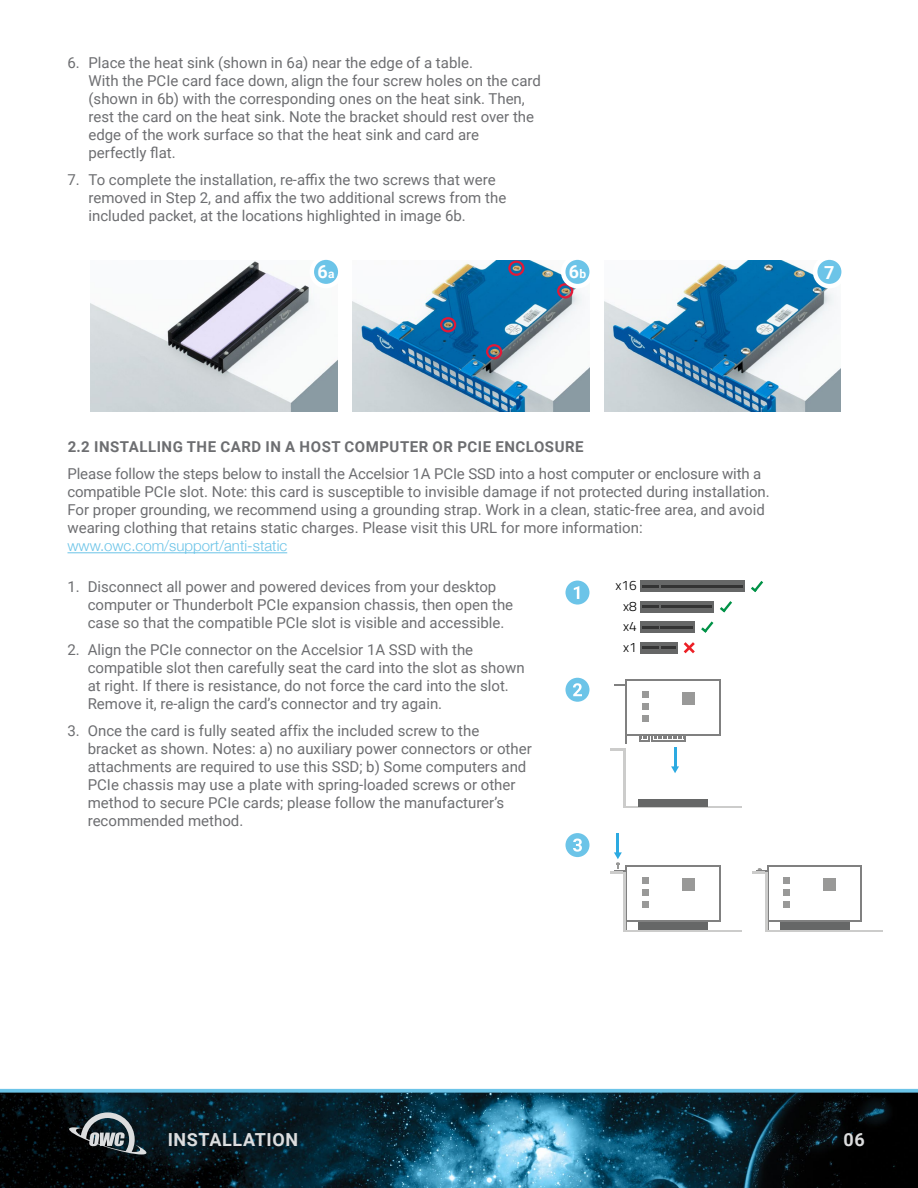
<style>
.page{position:relative;width:918px;height:1188px;background:#fff}
.page>*{position:absolute;margin:0;border:0;box-sizing:border-box;transform-origin:0 0}
.t1{font:700 18px "Roboto";color:#dcddde}
.t2{font:700 18px "Roboto";color:#fff}
.t3{font:15px/18px "Roboto";color:#6d6e71}
.t4{font:700 15px "Roboto";letter-spacing:.035em;color:#6d6e71}
.t5{font:300 15px "Helvetica Neue";color:#6cc4e8}
.t6{font:300 13.65px "Titillium Web";color:#000}
.s1{font-size:12px}
</style>
<div class="page">
<img style="left:0;top:1093px;width:918px;height:95px">
<svg style="left:0;top:1089px;width:918px;height:4px;background:#62b4d5"></svg>
<svg style="left:68px;top:1112px;width:79px;height:42px;background:#444e53"></svg>
<img style="left:91px;top:261px;width:246px;height:150px">
<img style="left:353px;top:261px;width:236px;height:150px">
<img style="left:605px;top:261px;width:236px;height:150px">
<hr style="left:68px;top:552px;width:219px;height:1px;background:#6cc4e8">
<svg style="left:312px;top:258px;width:28px;height:28px"></svg>
<div style="left:310px;top:255px;width:33px;height:33px;border:4px solid #fff;border-radius:50%"></div>
<svg style="left:815px;top:258px;width:29px;height:28px"></svg>
<div style="left:813px;top:255px;width:33px;height:33px;border:4px solid #fff;border-radius:50%"></div>
<div style="left:486px;top:344px;width:16px;height:15px;border:2px solid #e31837;border-radius:50%"></div>
<div style="left:440px;top:317px;width:16px;height:15px;border:2px solid #e31837;border-radius:50%"></div>
<div style="left:508px;top:261px;width:16px;height:15px;border:2px solid #e31837;border-radius:50%"></div>
<div style="left:557px;top:283px;width:16px;height:16px;border:2px solid #e31837;border-radius:50%"></div>
<svg style="left:563px;top:258px;width:29px;height:28px"></svg>
<div style="left:561px;top:255px;width:33px;height:33px;border:4px solid #fff;border-radius:50%"></div>
<div style="left:640px;top:601px;width:73px;height:11px;background:#666767"></div>
<hr style="left:642px;top:605px;width:16px;height:3px;background:#333">
<hr style="left:661px;top:605px;width:51px;height:3px;background:#333">
<div style="left:640px;top:581px;width:104px;height:11px;background:#666767"></div>
<hr style="left:642px;top:585px;width:16px;height:3px;background:#333">
<hr style="left:661px;top:585px;width:82px;height:3px;background:#333">
<div style="left:640px;top:642px;width:38px;height:11px;background:#666767"></div>
<hr style="left:642px;top:646px;width:16px;height:3px;background:#333">
<hr style="left:661px;top:646px;width:15px;height:3px;background:#333">
<svg style="left:684px;top:642px;width:11px;height:11px"></svg>
<div style="left:640px;top:622px;width:55px;height:11px;background:#666767"></div>
<hr style="left:642px;top:626px;width:16px;height:3px;background:#333">
<hr style="left:661px;top:626px;width:32px;height:3px;background:#333">
<svg style="left:701px;top:621px;width:12px;height:12px"></svg>
<svg style="left:720px;top:601px;width:12px;height:11px"></svg>
<svg style="left:751px;top:581px;width:12px;height:11px"></svg>
<hr style="left:674px;top:747px;width:2px;height:20px;background:#2caae1">
<svg style="left:671px;top:766px;width:8px;height:7px"></svg>
<svg style="left:611px;top:748px;width:12px;height:2px"></svg>
<hr style="left:623px;top:748px;width:3px;height:60px;background:#cccccb">
<hr style="left:626px;top:806px;width:116px;height:2px;background:#cccccb">
<div style="left:638px;top:799px;width:70px;height:7px;background:#666767"></div>
<hr style="left:626px;top:679px;width:1px;height:65px;background:#808080">
<hr style="left:719px;top:679px;width:1px;height:56px;background:#808080">
<svg style="left:614px;top:684px;width:12px;height:1px"></svg>
<hr style="left:627px;top:679px;width:92px;height:1px;background:#808080">
<hr style="left:627px;top:734px;width:92px;height:1px;background:#808080">
<svg style="left:639px;top:735px;width:47px;height:7px"></svg>
<div style="left:682px;top:692px;width:12px;height:13px;background:#999998"></div>
<svg style="left:642px;top:692px;width:6px;height:6px"></svg>
<svg style="left:642px;top:704px;width:6px;height:6px"></svg>
<div style="left:642px;top:715px;width:6px;height:7px;background:#999998"></div>
<hr style="left:626px;top:865px;width:1px;height:65px;background:#808080">
<hr style="left:719px;top:865px;width:1px;height:57px;background:#808080">
<hr style="left:627px;top:865px;width:92px;height:2px;background:#808080">
<hr style="left:627px;top:920px;width:92px;height:2px;background:#808080">
<svg style="left:639px;top:922px;width:47px;height:1px"></svg>
<div style="left:682px;top:879px;width:12px;height:12px;background:#999998"></div>
<svg style="left:642px;top:878px;width:6px;height:6px"></svg>
<svg style="left:642px;top:890px;width:6px;height:6px"></svg>
<svg style="left:642px;top:902px;width:6px;height:6px"></svg>
<hr style="left:623px;top:872px;width:3px;height:59px;background:#cccccb">
<hr style="left:626px;top:930px;width:116px;height:1px;background:#cccccb">
<div style="left:638px;top:923px;width:70px;height:7px;background:#666767"></div>
<hr style="left:617px;top:833px;width:2px;height:20px;background:#2caae1">
<svg style="left:611px;top:852px;width:15px;height:22px"></svg>
<hr style="left:767px;top:865px;width:2px;height:65px;background:#808080">
<hr style="left:861px;top:865px;width:1px;height:57px;background:#808080">
<hr style="left:769px;top:865px;width:92px;height:2px;background:#808080">
<hr style="left:769px;top:920px;width:92px;height:2px;background:#808080">
<svg style="left:781px;top:922px;width:46px;height:1px"></svg>
<div style="left:823px;top:879px;width:13px;height:12px;background:#999998"></div>
<svg style="left:784px;top:878px;width:6px;height:6px"></svg>
<svg style="left:784px;top:890px;width:6px;height:6px"></svg>
<svg style="left:784px;top:902px;width:6px;height:6px"></svg>
<svg style="left:752px;top:868px;width:15px;height:6px"></svg>
<hr style="left:765px;top:872px;width:2px;height:59px;background:#cccccb">
<hr style="left:767px;top:930px;width:116px;height:1px;background:#cccccb">
<div style="left:780px;top:923px;width:70px;height:7px;background:#666767"></div>
<svg style="left:563px;top:831px;width:29px;height:28px"></svg>
<div style="left:561px;top:829px;width:33px;height:33px;border:4px solid #fff;border-radius:50%"></div>
<svg style="left:573px;top:839px;width:9px;height:13px"></svg>
<svg style="left:563px;top:675px;width:29px;height:29px"></svg>
<div style="left:561px;top:673px;width:33px;height:33px;border:4px solid #fff;border-radius:50%"></div>
<svg style="left:573px;top:683px;width:9px;height:13px"></svg>
<svg style="left:563px;top:578px;width:29px;height:29px"></svg>
<div style="left:561px;top:576px;width:33px;height:33px;border:4px solid #fff;border-radius:50%"></div>
<svg style="left:574px;top:586px;width:5px;height:13px"></svg>
<p class="t3" style="left:88px;top:53px;width:454px;text-indent:-21px">6. Place the heat sink (shown in 6a) near the edge of a table.<br>With the PCIe card face down, align the four screw holes on the card (shown in 6b) with the corresponding ones on the heat sink. Then, rest the card on the heat sink. Note the bracket should rest over the edge of the work surface so that the heat sink and card are<br>perfectly flat.</p>
<p class="t3" style="left:88px;top:170px;width:419px;text-indent:-21px">7. To complete the installation, re-affix the two screws that were removed in Step 2, and affix the two additional screws from the included packet, at the locations highlighted in image 6b.</p>
<p class="t2" style="left:318px;top:259px;width:19px">6<span class="s1">A</span></p>
<p class="t2" style="left:569px;top:259px;width:19px">6<span class="s1">B</span></p>
<p class="t2" style="left:824px;top:260px;width:12px">7</p>
<p class="t4" style="left:68px;top:436px;width:517px">2.2 INSTALLING THE CARD IN A HOST COMPUTER OR PCIE ENCLOSURE</p>
<p class="t3" style="left:67px;top:464px;width:704px">Please follow the steps below to install the Accelsior 1A PCIe SSD into a host computer or enclosure with a compatible PCIe slot. Note: this card is susceptible to invisible damage if not protected during installation.<br>For proper grounding, we recommend using a grounding strap. Work in a clean, static-free area, and avoid wearing clothing that retains static charges. Please visit this URL for more information:</p>
<p class="t5" style="left:67px;top:534px;width:221px">www.owc.com/support/anti-static</p>
<p class="t3" style="left:88px;top:577px;width:427px;text-indent:-20px">1. Disconnect all power and powered devices from your desktop computer or Thunderbolt PCIe expansion chassis, then open the case so that the compatible PCIe slot is visible and accessible.</p>
<p class="t3" style="left:88px;top:640px;width:438px;text-indent:-20px">2. Align the PCIe connector on the Accelsior 1A SSD with the compatible slot then carefully seat the card into the slot as shown at right. If there is resistance, do not force the card into the slot.<br>Remove it, re-align the card’s connector and try again.</p>
<p class="t3" style="left:88px;top:721px;width:446px;text-indent:-20px">3. Once the card is fully seated affix the included screw to the bracket as shown. Notes: a) no auxiliary power connectors or other attachments are required to use this SSD; b) Some computers and PCIe chassis may use a plate with spring-loaded screws or other method to secure PCIe cards; please follow the manufacturer’s recommended method.</p>
<p class="t6" style="left:615px;top:575px;width:23px">x16</p>
<p class="t6" style="left:623px;top:596px;width:15px">x8</p>
<p class="t6" style="left:623px;top:616px;width:15px">x4</p>
<p class="t6" style="left:623px;top:637px;width:15px">x1</p>
<p class="t1" style="left:168px;top:1127px;width:19px">INSTALLATION</p>
<p class="t1" style="left:843px;top:1127px;width:23px">06</p>
</div>
